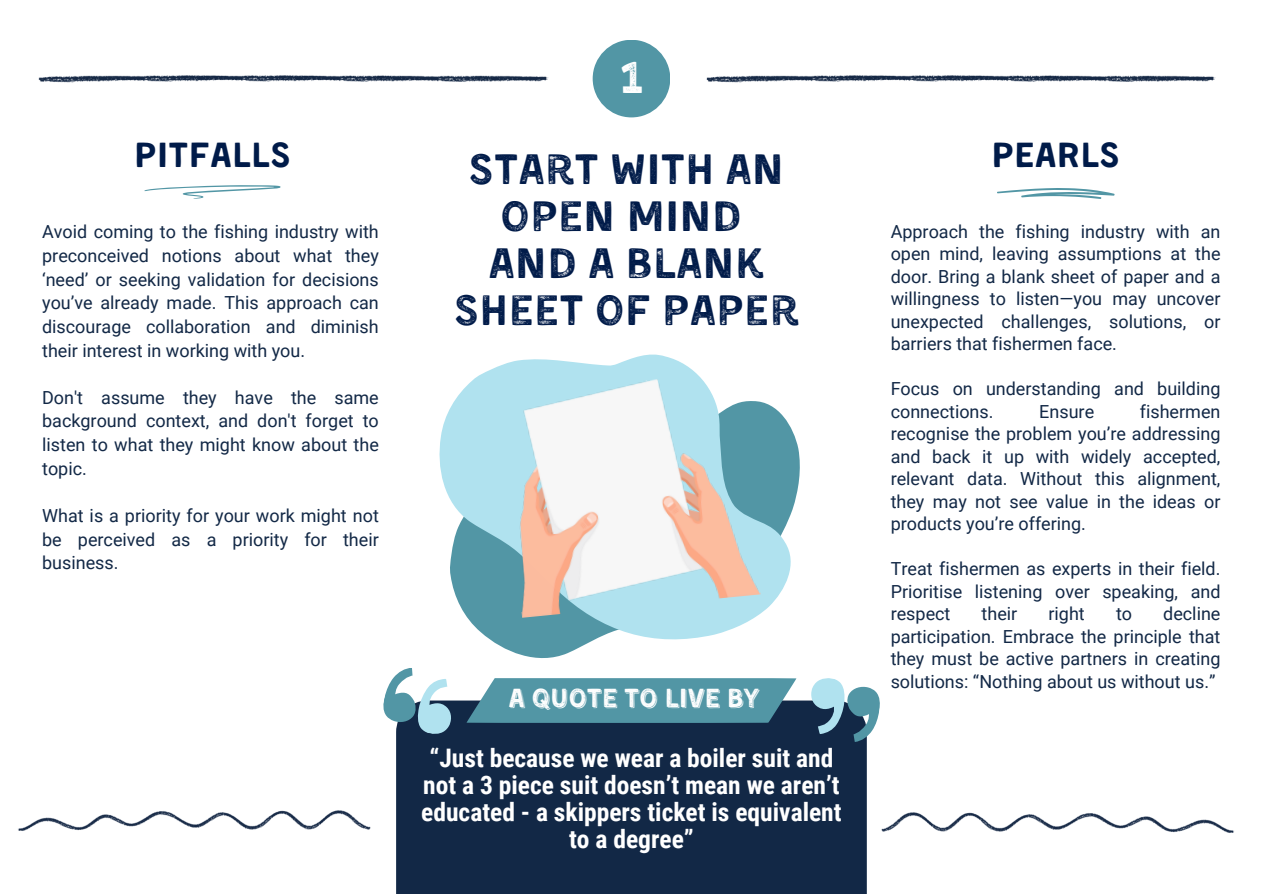
<style>
.page{position:relative;width:1263px;height:894px;background:#fff}
.page>*{position:absolute;margin:0;border:0;box-sizing:border-box;transform-origin:0 0}
.t1{font:46.05px "Kent 4 F Printed";color:#fff}
.t2{font:43.8px/47.2px "Kent 4 F Printed";color:#001b49;text-align:center}
.t3{font:36px "Kent 4 F";color:#001b49}
.t4{font:27px "Kent 4 F Printed Shadowed";color:#fff}
.t5{font:700 25.5px/27px "Roboto Condensed";color:#fff;text-align:center}
.t6{font:18px/22.5px "Roboto";color:#122846;text-align:justify}
</style>
<div class="page">
<div style="left:396px;top:713px;width:471px;height:180px;background:#122846"></div>
<svg style="left:439px;top:354px;width:367px;height:359px"></svg>
<img style="left:500px;top:371px;width:261px;height:246px">
<div style="left:593px;top:40px;width:77px;height:77px;background:#5296a5;border-radius:50%"></div>
<svg style="left:466px;top:678px;width:330px;height:44px;background:#5796a5"></svg>
<svg style="left:144px;top:185px;width:136px;height:14px"></svg>
<svg style="left:997px;top:188px;width:118px;height:11px"></svg>
<img style="left:653px;top:55px;width:563px;height:56px">
<svg style="left:383px;top:663px;width:77px;height:74px"></svg>
<svg style="left:806px;top:678px;width:74px;height:66px"></svg>
<img style="left:38px;top:55px;width:572px;height:56px">
<img style="left:18px;top:803px;width:390px;height:35px">
<img style="left:844px;top:804px;width:390px;height:35px">
<p class="t1" style="left:619px;top:59px;width:26px">1</p>
<p class="t3" style="left:134px;top:140px;width:159px">PITFALLS</p>
<p class="t3" style="left:991px;top:140px;width:131px">PEARLS</p>
<h2 class="t2" style="left:454px;top:149px;width:347px">START WITH AN<br>OPEN MIND<br>AND A BLANK<br>SHEET OF PAPER</h2>
<p class="t6" style="left:891px;top:220px;width:331px">Approach the fishing industry with an open mind, leaving assumptions at the door. Bring a blank sheet of paper and a willingness to listen—you may uncover unexpected challenges, solutions, or barriers that fishermen face.</p>
<p class="t6" style="left:891px;top:378px;width:331px">Focus on understanding and building connections.</p>
<h2 class="t6" style="left:42px;top:220px;width:338px;line-height:23.7px">Avoid coming to the fishing industry with preconceived notions about what they ‘need’ or seeking validation for decisions you’ve already made. This approach can discourage collaboration and diminish their interest in working with you.</h2>
<h1 class="t6" style="left:42px;top:385px;width:338px;line-height:23.7px">Don't assume they have the same background context, and don't forget to listen to what they might know about the topic.</h1>
<p class="t6" style="left:42px;top:504px;width:338px;line-height:23.7px">What is a priority for your work might not be perceived as a priority for their business.</p>
<p class="t6" style="left:891px;top:400px;width:331px;text-indent:249px">fishermen recognise the problem you’re addressing and back it up with widely accepted, relevant data. Without this alignment, they may not see value in the ideas or products you’re offering.</p>
<p class="t6" style="left:891px;top:558px;width:331px">Treat fishermen as experts in their field.<br>Prioritise listening over speaking, and respect</p>
<p class="t6" style="left:1039px;top:400px;width:56px">Ensure</p>
<p class="t6" style="left:891px;top:603px;width:331px;text-indent:273px">decline participation. Embrace the principle that they must be active partners in creating solutions: “Nothing about us without us.”</p>
<p class="t6" style="left:982px;top:603px;width:37px">their</p>
<p class="t6" style="left:1048px;top:603px;width:38px">right</p>
<p class="t6" style="left:1116px;top:603px;width:18px">to</p>
<p class="t4" style="left:508px;top:686px;width:252px">A QUOTE TO LIVE BY</p>
<p class="t5" style="left:421px;top:744px;width:422px">“Just because we wear a boiler suit and not a 3 piece suit doesn’t mean we aren’t educated - a skippers ticket is equivalent to a degree”</p>
</div>
